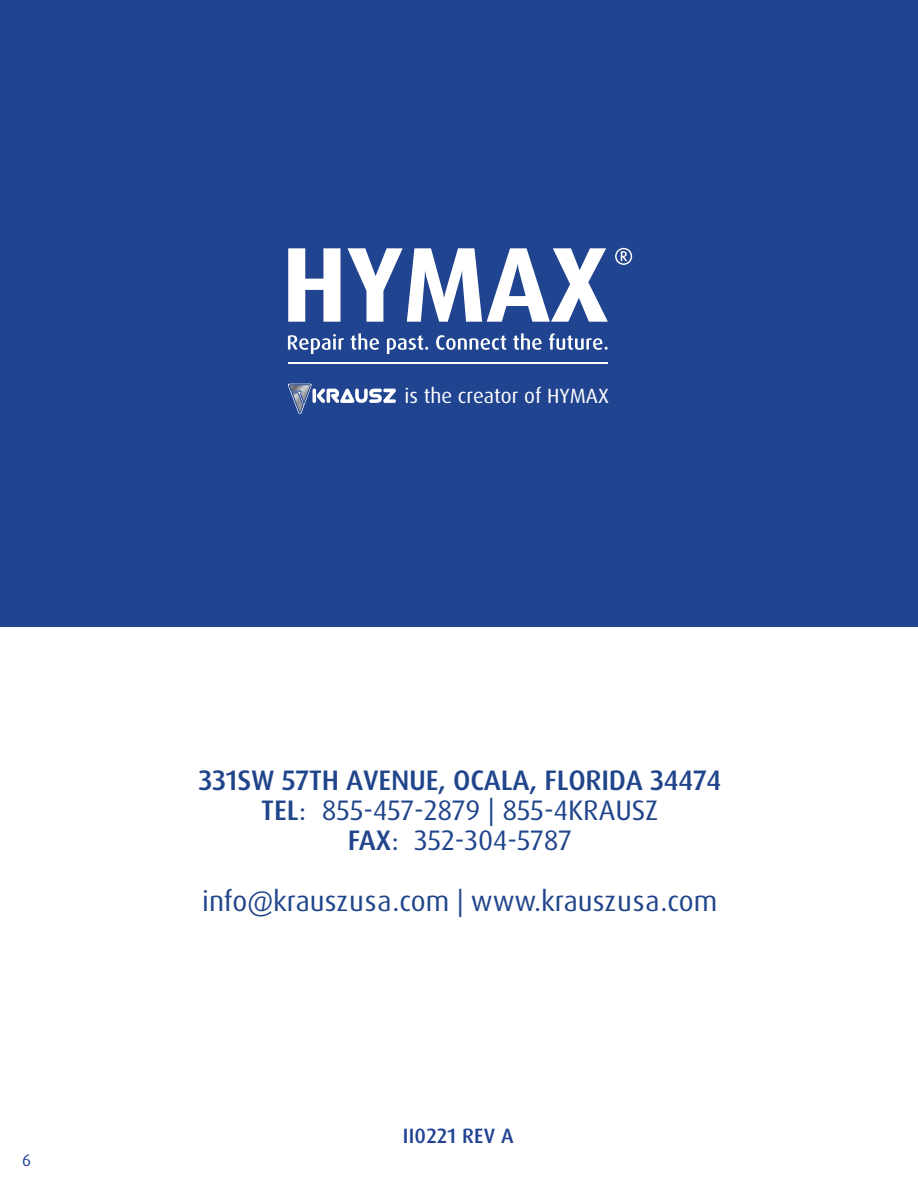
<style>
.page{position:relative;width:918px;height:1188px;background:#fff}
.page>*{position:absolute;margin:0;border:0;box-sizing:border-box;transform-origin:0 0}
.t1{font:500 28.2px/30.3px "Dax OT";letter-spacing:-.01em;color:#20458b;text-align:center}
.t2{font:28.2px "Dax OT";color:#20458b}
.t3{font:20.7px "Dax OT";color:#fff}
.t4{font:500 20.7px "Dax OT";letter-spacing:.01em;color:#224293}
.t5{font:16.95px "Dax OT";color:#214391}
.s1{font-weight:400}
</style>
<div class="page">
<div style="left:0;top:0;width:918px;height:627px;background:#214491"></div>
<svg style="left:288px;top:248px;width:52px;height:74px"></svg>
<svg style="left:347px;top:248px;width:261px;height:74px"></svg>
<svg style="left:615px;top:248px;width:17px;height:17px"></svg>
<svg style="left:288px;top:334px;width:56px;height:20px"></svg>
<svg style="left:351px;top:333px;width:28px;height:17px"></svg>
<svg style="left:387px;top:335px;width:41px;height:19px"></svg>
<svg style="left:436px;top:335px;width:70px;height:15px"></svg>
<svg style="left:513px;top:333px;width:29px;height:17px"></svg>
<svg style="left:549px;top:333px;width:59px;height:17px"></svg>
<svg style="left:288px;top:384px;width:108px;height:30px"></svg>
<hr style="left:288px;top:362px;width:320px;height:2px;background:#fff">
<p class="t5" style="left:22px;top:1150px;width:10px">6</p>
<p class="t3" style="left:404px;top:383px;width:206px">is the creator of HYMAX</p>
<p class="t1" style="left:198px;top:765px;width:524px">331SW 57TH AVENUE, OCALA, FLORIDA 34474<br>TEL<span class="s1">: 855-457-2879 | 855-4KRAUSZ<br></span>FAX<span class="s1">: 352-304-5787</span></p>
<p class="t2" style="left:202px;top:883px;width:517px">info@krauszusa.com | www.krauszusa.com</p>
<p class="t4" style="left:403px;top:1123px;width:112px">II0221 REV A</p>
</div>
